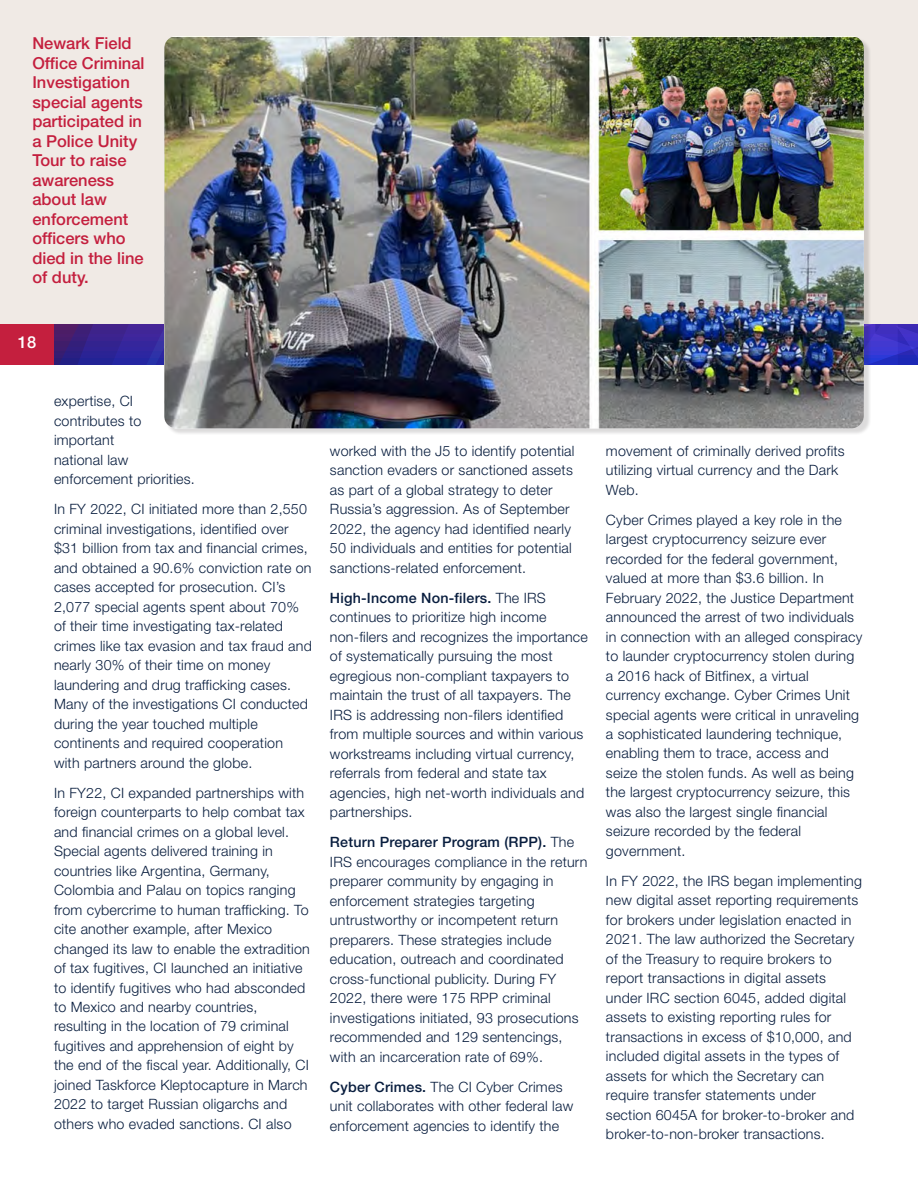
<style>
.page{position:relative;width:918px;height:1188px;background:#fff}
.page>*{position:absolute;margin:0;border:0;box-sizing:border-box;transform-origin:0 0}
.t1{font:500 16.5px/19.5px "Helvetica Neue LT Std";color:#c41f3e}
.t2{font:500 16.5px "Helvetica Neue LT Std";color:#fff}
.t3{font:300 14.25px/19.5px "Helvetica Neue LT Std";letter-spacing:.015em;color:#081d3e}
.s1{font-weight:500}
</style>
<div class="page">
<div style="left:0;top:0;width:918px;height:325px;background:#f0eae5"></div>
<svg style="left:54px;top:324px;width:864px;height:40px;background:#36279e"></svg>
<div style="left:0;top:324px;width:54px;height:40px;background:#c41f3e"></div>
<div style="left:165px;top:37px;width:706px;height:399px;background:#231f20;opacity:.16"></div>
<img style="left:164px;top:36px;width:700px;height:392px">
<p class="t1" style="left:32px;top:34px;width:114px">Newark Field<br>Office Criminal<br>Investigation special agents participated in a Police Unity<br>Tour to raise awareness about law enforcement officers who died in the line of duty.</p>
<p class="t2" style="left:18px;top:333px;width:20px">18</p>
<p class="t3" style="left:54px;top:391px;width:142px">expertise, CI contributes to important<br>national law enforcement priorities.</p>
<p class="t3" style="left:54px;top:499px;width:259px">In FY 2022, CI initiated more than 2,550 criminal investigations, identified over $31 billion from tax and financial crimes, and obtained a 90.6% conviction rate on cases accepted for prosecution. CI’s 2,077 special agents spent about 70% of their time investigating tax-related crimes like tax evasion and tax fraud and nearly 30% of their time on money laundering and drug trafficking cases.<br>Many of the investigations CI conducted during the year touched multiple continents and required cooperation with partners around the globe.</p>
<p class="t3" style="left:54px;top:782px;width:257px">In FY22, CI expanded partnerships with foreign counterparts to help combat tax and financial crimes on a global level.<br>Special agents delivered training in countries like Argentina, Germany, Colombia and Palau on topics ranging from cybercrime to human trafficking. To cite another example, after Mexico changed its law to enable the extradition of tax fugitives, CI launched an initiative to identify fugitives who had absconded to Mexico and nearby countries, resulting in the location of 79 criminal fugitives and apprehension of eight by the end of the fiscal year. Additionally, CI joined Taskforce Kleptocapture in March 2022 to target Russian oligarchs and others who evaded sanctions. CI also</p>
<p class="t3" style="left:330px;top:441px;width:246px">worked with the J5 to identify potential sanction evaders or sanctioned assets as part of a global strategy to deter Russia’s aggression. As of September 2022, the agency had identified nearly 50 individuals and entities for potential sanctions-related enforcement.</p>
<p class="t3" style="left:330px;top:588px;width:259px"><span class="s1">High-Income Non-filers.</span> The IRS continues to prioritize high income non-filers and recognizes the importance of systematically pursuing the most egregious non-compliant taxpayers to maintain the trust of all taxpayers. The IRS is addressing non-filers identified from multiple sources and within various workstreams including virtual currency, referrals from federal and state tax agencies, high net-worth individuals and partnerships.</p>
<p class="t3" style="left:330px;top:832px;width:259px"><span class="s1">Return Preparer Program (RPP).</span> The IRS encourages compliance in the return preparer community by engaging in enforcement strategies targeting untrustworthy or incompetent return preparers. These strategies include education, outreach and coordinated cross-functional publicity. During FY 2022, there were 175 RPP criminal investigations initiated, 93 prosecutions recommended and 129 sentencings, with an incarceration rate of 69%.</p>
<p class="t3" style="left:330px;top:1076px;width:245px"><span class="s1">Cyber Crimes.</span> The CI Cyber Crimes unit collaborates with other federal law enforcement agencies to identify the</p>
<p class="t3" style="left:606px;top:440px;width:240px">movement of criminally derived profits utilizing virtual currency and the Dark<br>Web.</p>
<p class="t3" style="left:606px;top:509px;width:258px">Cyber Crimes played a key role in the largest cryptocurrency seizure ever recorded for the federal government, valued at more than $3.6 billion. In February 2022, the Justice Department announced the arrest of two individuals in connection with an alleged conspiracy to launder cryptocurrency stolen during a 2016 hack of Bitfinex, a virtual currency exchange. Cyber Crimes Unit special agents were critical in unraveling a sophisticated laundering technique, enabling them to trace, access and seize the stolen funds. As well as being the largest cryptocurrency seizure, this was also the largest single financial seizure recorded by the federal government.</p>
<p class="t3" style="left:606px;top:871px;width:258px">In FY 2022, the IRS began implementing new digital asset reporting requirements for brokers under legislation enacted in 2021. The law authorized the Secretary of the Treasury to require brokers to report transactions in digital assets under IRC section 6045, added digital assets to existing reporting rules for transactions in excess of $10,000, and included digital assets in the types of assets for which the Secretary can require transfer statements under section 6045A for broker-to-broker and broker-to-non-broker transactions.</p>
</div>
